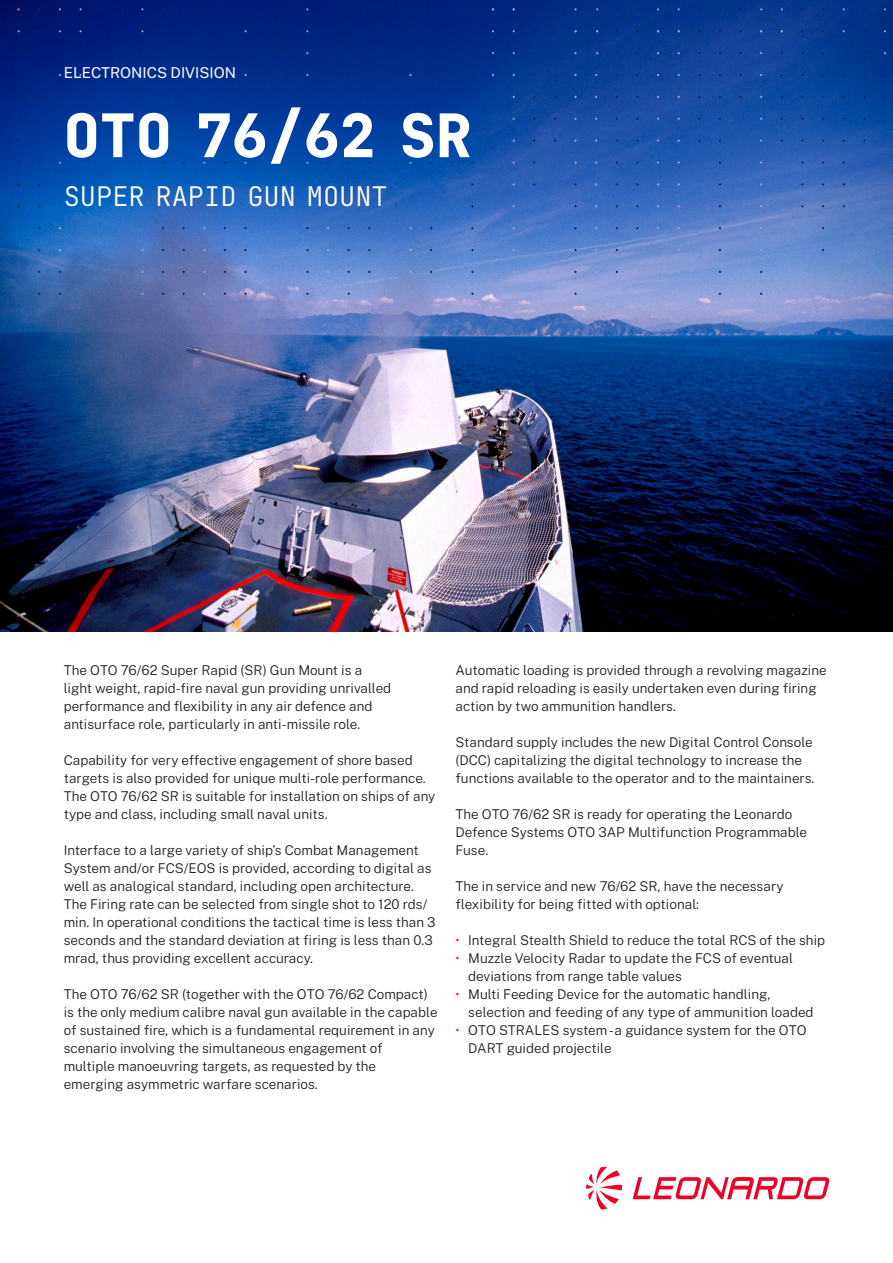
<style>
.page{position:relative;width:893px;height:1263px;background:#fff}
.page>*{position:absolute;margin:0;border:0;box-sizing:border-box;transform-origin:0 0}
.t1{font:800 60px "Tekne LDO";color:#fff}
.t2{font:300 27px "Tekne LDO";color:#fff}
.t3{font:15px "Public Sans";color:#fff}
.Testo{font:300 13.5px/18px "Public Sans";color:#231f20}
.s1{color:#ed1a33}
</style>
<div class="page">
<img style="left:0;top:366px;width:893px;height:265px">
<svg style="left:0;top:0;width:893px;height:366px;background:#2b59aa"></svg>
<svg style="left:754px;top:1177px;width:75px;height:22px"></svg>
<svg style="left:633px;top:1177px;width:121px;height:22px"></svg>
<svg style="left:586px;top:1167px;width:36px;height:42px"></svg>
<p class="t3" style="left:64px;top:62px;width:174px">ELECTRONICS DIVISION</p>
<p class="t1" style="left:64px;top:90px;width:409px">OTO 76/62 SR</p>
<p class="t2" style="left:64px;top:176px;width:325px">SUPER RAPID GUN MOUNT</p>
<p class="Testo" style="left:64px;top:660px;width:300px">The OTO 76/62 Super Rapid (SR) Gun Mount is a</p>
<p class="Testo" style="left:64px;top:678px;width:329px">light weight, rapid-fire naval gun providing unrivalled</p>
<p class="Testo" style="left:64px;top:696px;width:310px">performance and flexibility in any air defence and antisurface role, particularly in anti-missile role.</p>
<p class="Testo" style="left:64px;top:750px;width:350px">Capability for very effective engagement of shore based</p>
<p class="Testo" style="left:64px;top:768px;width:363px">targets is also provided for unique multi-role performance.</p>
<p class="Testo" style="left:64px;top:786px;width:373px">The OTO 76/62 SR is suitable for installation on ships of any</p>
<p class="Testo" style="left:64px;top:804px;width:265px">type and class, including small naval units.</p>
<p class="Testo" style="left:64px;top:840px;width:356px">Interface to a large variety of ship’s Combat Management</p>
<p class="Testo" style="left:64px;top:858px;width:369px">System and/or FCS/EOS is provided, according to digital as</p>
<p class="Testo" style="left:64px;top:876px;width:352px">well as analogical standard, including open architecture.</p>
<p class="Testo" style="left:64px;top:894px;width:365px">The Firing rate can be selected from single shot to 120 rds/</p>
<p class="Testo" style="left:64px;top:912px;width:373px">min. In operational conditions the tactical time is less than 3</p>
<p class="Testo" style="left:64px;top:930px;width:371px">seconds and the standard deviation at firing is less than 0.3</p>
<p class="Testo" style="left:64px;top:948px;width:251px">mrad, thus providing excellent accuracy.</p>
<p class="Testo" style="left:64px;top:984px;width:366px">The OTO 76/62 SR (together with the OTO 76/62 Compact)</p>
<p class="Testo" style="left:64px;top:1002px;width:375px">is the only medium calibre naval gun available in the capable of sustained fire, which is a fundamental requirement in any scenario involving the simultaneous engagement of</p>
<p class="Testo" style="left:64px;top:1056px;width:314px">multiple manoeuvring targets, as requested by the emerging asymmetric warfare scenarios.</p>
<p class="Testo" style="left:455px;top:660px;width:373px">Automatic loading is provided through a revolving magazine</p>
<p class="Testo" style="left:455px;top:678px;width:363px">and rapid reloading is easily undertaken even during firing</p>
<p class="Testo" style="left:455px;top:696px;width:222px">action by two ammunition handlers.</p>
<p class="Testo" style="left:455px;top:732px;width:359px">Standard supply includes the new Digital Control Console</p>
<p class="Testo" style="left:455px;top:750px;width:348px">(DCC) capitalizing the digital technology to increase the</p>
<p class="Testo" style="left:455px;top:768px;width:360px">functions available to the operator and to the maintainers.</p>
<p class="Testo" style="left:455px;top:804px;width:338px">The OTO 76/62 SR is ready for operating the Leonardo</p>
<p class="Testo" style="left:455px;top:822px;width:353px">Defence Systems OTO 3AP Multifunction Programmable</p>
<p class="Testo" style="left:455px;top:840px;width:34px">Fuse.</p>
<p class="Testo" style="left:455px;top:876px;width:330px">The in service and new 76/62 SR, have the necessary</p>
<p class="Testo" style="left:455px;top:894px;width:245px">flexibility for being fitted with optional:</p>
<p class="Testo" style="left:455px;top:930px;width:371px"><span class="s1">•</span> Integral Stealth Shield to reduce the total RCS of the ship</p>
<p class="Testo" style="left:468px;top:948px;width:326px;text-indent:-13px"><span class="s1">•</span> Muzzle Velocity Radar to update the FCS of eventual deviations from range table values</p>
<p class="Testo" style="left:468px;top:984px;width:347px;text-indent:-13px"><span class="s1">•</span> Multi Feeding Device for the automatic handling, selection and feeding of any type of ammunition loaded</p>
<p class="Testo" style="left:468px;top:1020px;width:340px;text-indent:-13px"><span class="s1">•</span> OTO STRALES system -a guidance system for the OTO<br>DART guided projectile</p>
</div>
